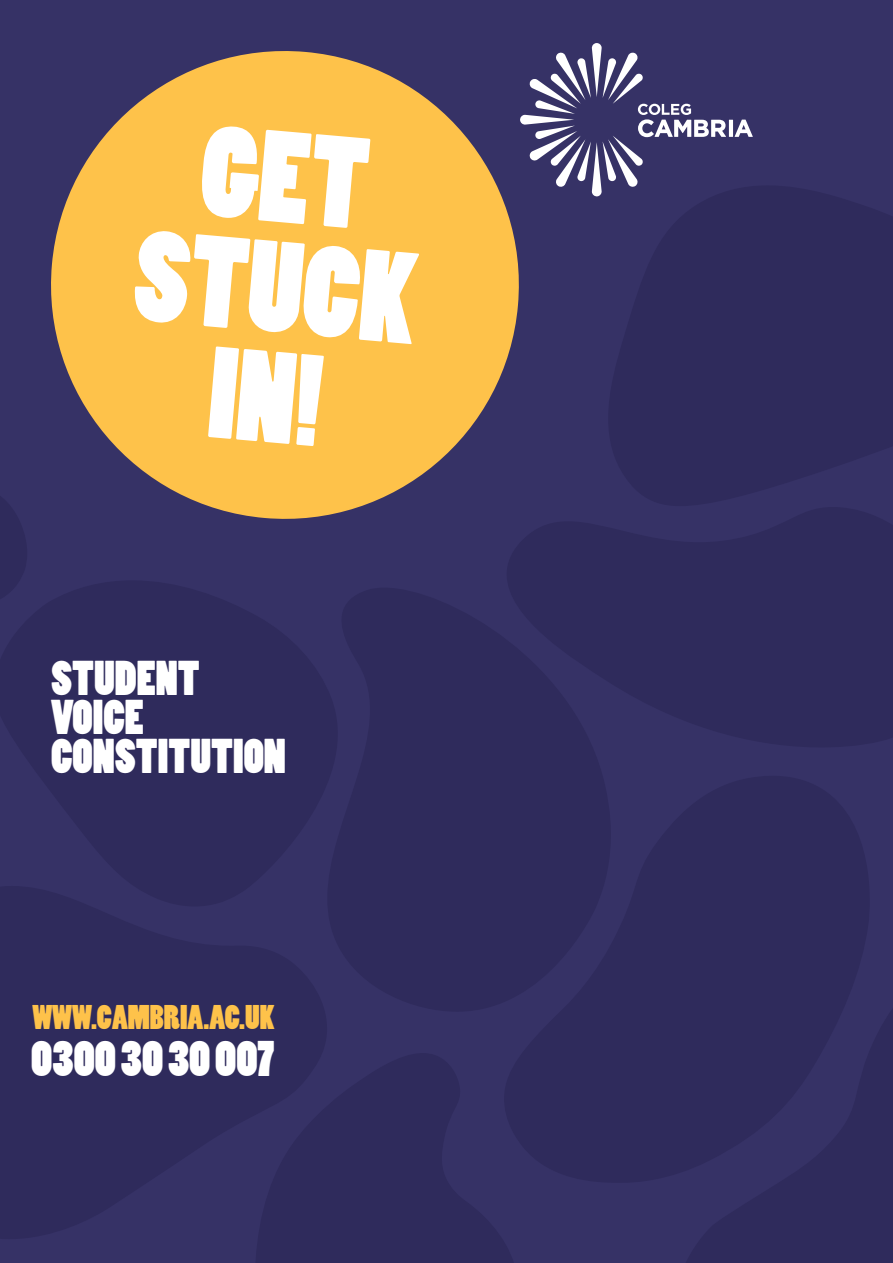
<style>
.page{position:relative;width:893px;height:1263px;background:#2f2b5c}
.page>*{position:absolute;margin:0;border:0;box-sizing:border-box;transform-origin:0 0}
.t1{font:121.2px/110.1px "Poplar Std";color:#fff;text-align:center}
.t2{font:47.4px "Poplar Std";color:#fff}
.t3{font:45.6px/39px "Poplar Std";color:#fff}
.t4{font:32.1px "Poplar Std";color:#fec24a}
</style>
<div class="page">
<svg style="left:51px;top:51px;width:468px;height:468px;fill:#fec24a"></svg>
<svg style="left:520px;top:43px;width:233px;height:154px"></svg>
<p class="t1" style="left:148px;top:116px;width:284px;rotate:5deg">GET<br>STUCK<br>IN!</p>
<p class="t3" style="left:51px;top:661px;width:236px">STUDENT<br>VOICE<br>CONSTITUTION</p>
<p class="t4" style="left:32px;top:1000px;width:244px">WWW.CAMBRIA.AC.UK</p>
<p class="t2" style="left:31px;top:1032px;width:245px">0300 30 30 007</p>
</div>
